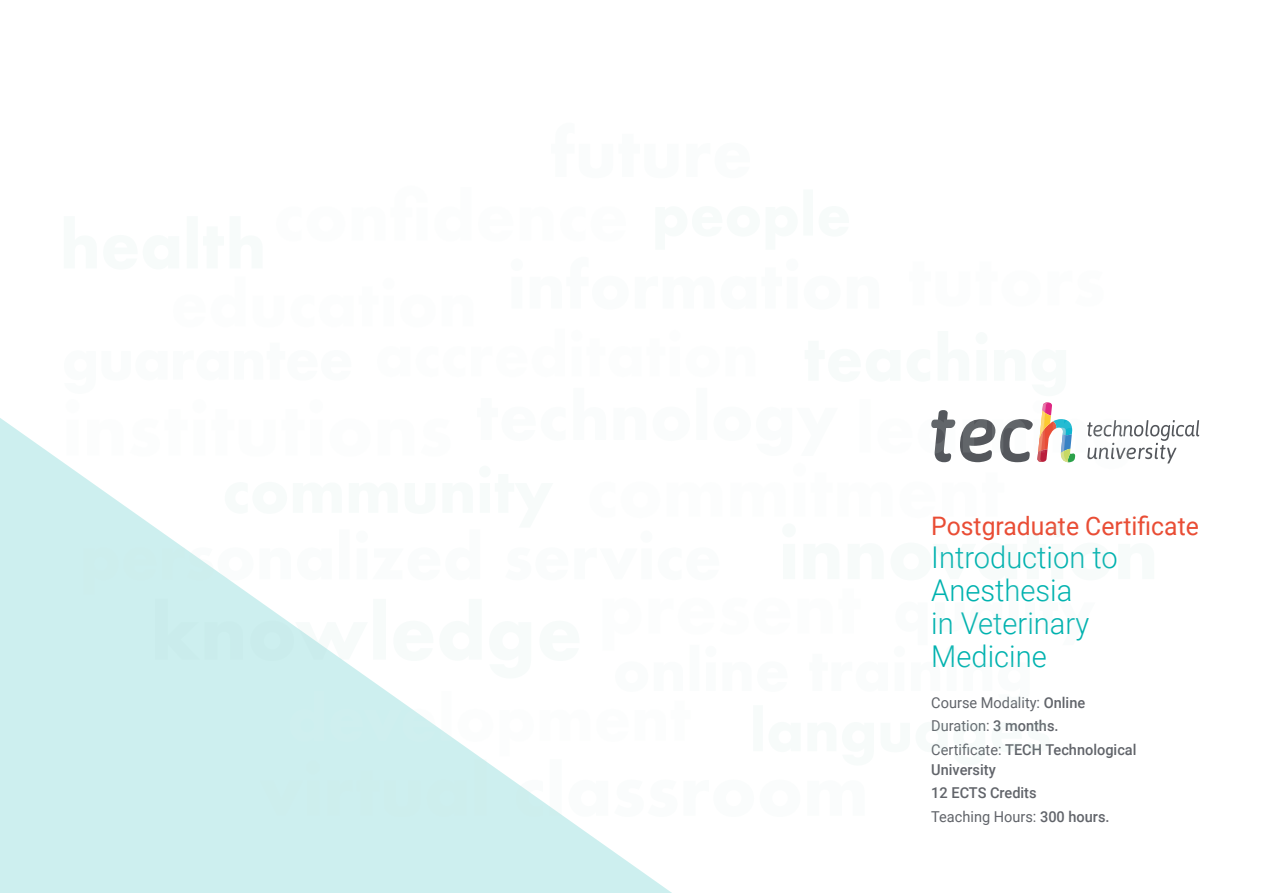
<style>
.page{position:relative;width:1263px;height:893px;background:#fff}
.page>*{position:absolute;margin:0;border:0;box-sizing:border-box;transform-origin:0 0}
.t1{font:300 30px/33px "Roboto";color:#00b2af}
.t2{font:25.5px "Roboto";color:#e94d35}
.t3{font:15px/23.7px "Roboto";color:#61646a}
.t4{font:500 15px/23.7px "Roboto";color:#61646a}
.s1{font-weight:500}
.s2{font-weight:400}
</style>
<div class="page">
<svg style="left:0;top:418px;width:672px;height:475px;background:#d0f0f0"></svg>
<svg style="left:64px;top:402px;width:1135px;height:415px"></svg>
<h2 class="t2" style="left:931px;top:508px;width:269px">Postgraduate Certificate</h2>
<h1 class="t1" style="left:931px;top:540px;width:188px">Introduction to<br>Anesthesia<br>in Veterinary<br>Medicine</h1>
<p class="t3" style="left:931px;top:690px;width:207px">Course Modality: <span class="s1">Online<br></span>Duration: <span class="s1">3 months.<br></span>Certificate: <span class="s1">TECH Technological</span></p>
<p class="t4" style="left:931px;top:757px;width:180px">University<br>12 ECTS Credits<br><span class="s2">Teaching Hours:</span> 300 hours.</p>
</div>
